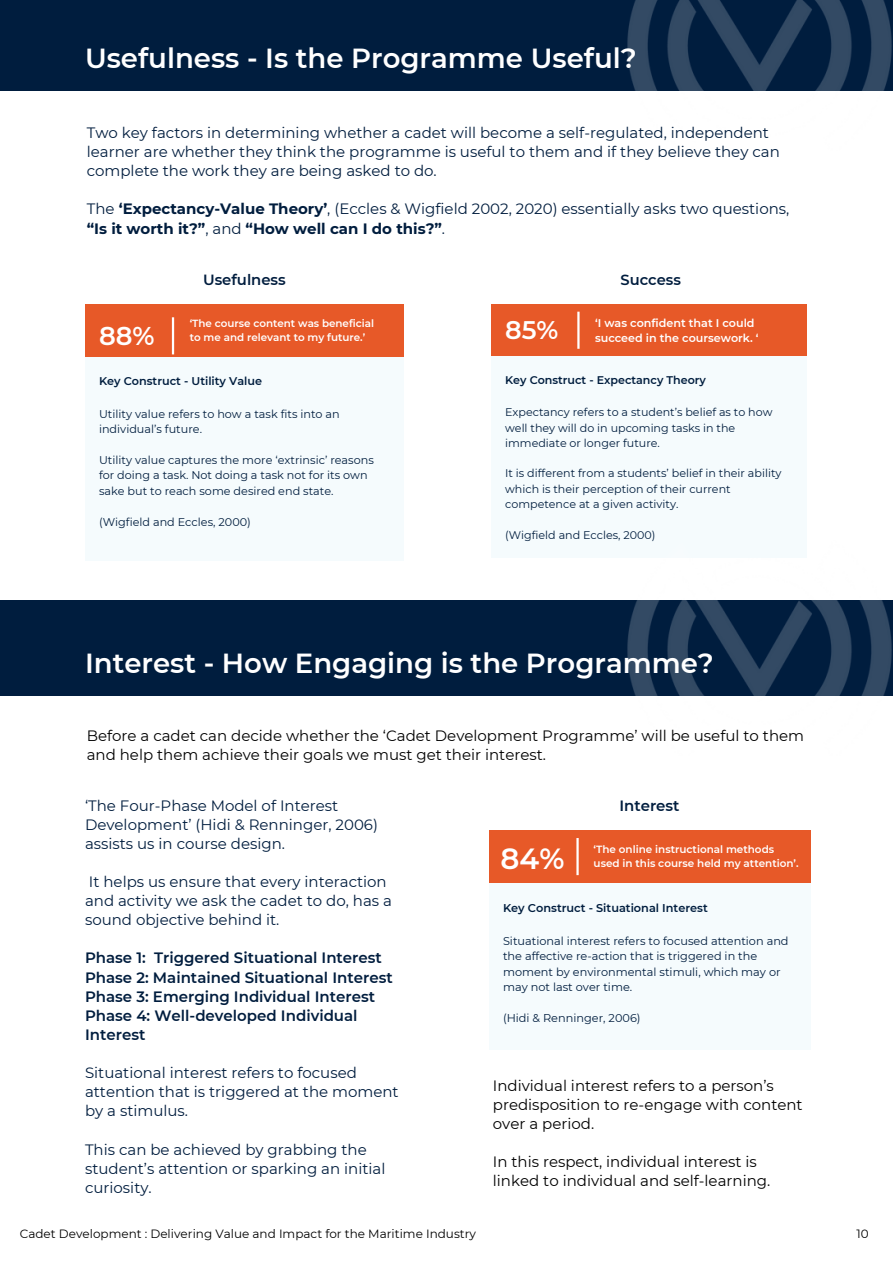
<style>
.page{position:relative;width:893px;height:1264px;background:#fff}
.page>*{position:absolute;margin:0;border:0;box-sizing:border-box;transform-origin:0 0}
.t1{font:600 29.1px "Montserrat";color:#fff}
.t2{font:600 27.6px "Montserrat";color:#fff}
.t3{font:600 25.65px "Montserrat";color:#fff}
.t4{font:600 25.35px "Montserrat";color:#fff}
.t5{font:15px/19px "Montserrat";color:#001d3e}
.t6{font:15px/19px "Montserrat";color:#000}
.t7{font:600 15px/19px "Montserrat";color:#001d3e}
.t8{font:700 15px "Montserrat";color:#001d3e}
.t9{font:600 14.85px "Montserrat";color:#001d3e}
.t10{font:600 14.7px "Montserrat";color:#001d3e}
.t11{font:600 14.55px "Montserrat";color:#001d3e}
.t12{font:12px "Montserrat";color:#000}
.t13{font:11.25px/15.5px "Montserrat";color:#001d3e}
.t14{font:600 11.25px "Montserrat";color:#001d3e}
.t15{font:11.1px/15.3px "Montserrat";color:#001d3e}
.t16{font:600 11.1px/15px "Montserrat";color:#fff}
.t17{font:600 11.1px "Montserrat";color:#001d3e}
.t18{font:600 10.35px/14px "Montserrat";color:#fff}
.s1{font-weight:700}
.s2{font-weight:400}
</style>
<div class="page">
<div style="left:0;top:0;width:892px;height:91px;background:#001d3e"></div>
<img style="left:627px;top:0;width:265px;height:91px">
<div style="left:85px;top:304px;width:319px;height:53px;background:#e75928"></div>
<div style="left:491px;top:304px;width:316px;height:52px;background:#e75928"></div>
<hr style="left:172px;top:317px;width:2px;height:37px;background:#fff">
<hr style="left:577px;top:312px;width:2px;height:37px;background:#fff">
<div style="left:85px;top:357px;width:319px;height:203px;background:#f5fbfd"></div>
<div style="left:491px;top:356px;width:316px;height:201px;background:#f5fbfd"></div>
<div style="left:489px;top:830px;width:321px;height:53px;background:#e75928"></div>
<hr style="left:576px;top:838px;width:2px;height:37px;background:#fff">
<div style="left:489px;top:883px;width:321px;height:166px;background:#f5fbfd"></div>
<div style="left:0;top:600px;width:892px;height:95px;background:#001d3e"></div>
<img style="left:612px;top:600px;width:280px;height:96px">
<p class="t2" style="left:85px;top:41px;width:553px">Usefulness - Is the Programme Useful?</p>
<p class="t5" style="left:87px;top:123px;width:694px">Two key factors in determining whether a cadet will become a self-regulated, independent learner are whether they think the programme is useful to them and if they believe they can complete the work they are being asked to do.</p>
<p class="t5" style="left:87px;top:199px;width:704px">The <span class="s1">‘Expectancy-Value Theory’</span>, (Eccles &amp; Wigfield 2002, 2020) essentially asks two questions,</p>
<p class="t8" style="left:87px;top:219px;width:360px">“Is it worth it?”<span class="s2">, and</span> “How well can I do this?”<span class="s2">.</span></p>
<p class="t10" style="left:203px;top:271px;width:84px">Usefulness</p>
<p class="t11" style="left:620px;top:271px;width:62px">Success</p>
<p class="t18" style="left:190px;top:316px;width:186px">‘The course content was beneficial to me and relevant to my future.’</p>
<p class="t16" style="left:595px;top:315px;width:165px">‘I was confident that I could succeed in the coursework. ‘</p>
<p class="t3" style="left:99px;top:320px;width:57px">88%</p>
<p class="t4" style="left:505px;top:314px;width:55px">85%</p>
<p class="t14" style="left:99px;top:374px;width:164px">Key Construct - Utility Value</p>
<p class="t17" style="left:505px;top:373px;width:202px">Key Construct - Expectancy Theory</p>
<p class="t13" style="left:99px;top:406px;width:242px">Utility value refers to how a task fits into an individual’s future.</p>
<p class="t13" style="left:99px;top:452px;width:276px">Utility value captures the more ‘extrinsic’ reasons for doing a task. Not doing a task not for its own sake but to reach some desired end state.</p>
<p class="t13" style="left:99px;top:514px;width:153px">(Wigfield and Eccles, 2000)</p>
<p class="t15" style="left:505px;top:405px;width:269px">Expectancy refers to a student’s belief as to how well they will do in upcoming tasks in the immediate or longer future.</p>
<p class="t15" style="left:505px;top:466px;width:278px">It is different from a students’ belief in their ability which is their perception of their current competence at a given activity.</p>
<p class="t15" style="left:505px;top:527px;width:152px">(Wigfield and Eccles, 2000)</p>
<p class="t2" style="left:85px;top:646px;width:630px">Interest - How Engaging is the Programme?</p>
<p class="t6" style="left:87px;top:726px;width:718px">Before a cadet can decide whether the ‘Cadet Development Programme’ will be useful to them and help them achieve their goals we must get their interest.</p>
<p class="t5" style="left:85px;top:795px;width:294px">‘The Four-Phase Model of Interest<br>Development’ (Hidi &amp; Renninger, 2006) assists us in course design.</p>
<p class="t5" style="left:85px;top:872px;width:308px">It helps us ensure that every interaction and activity we ask the cadet to do, has a sound objective behind it.</p>
<p class="t7" style="left:85px;top:948px;width:298px">Phase 1: Triggered Situational Interest</p>
<p class="t7" style="left:85px;top:967px;width:309px">Phase 2: Maintained Situational Interest</p>
<p class="t7" style="left:85px;top:986px;width:291px">Phase 3: Emerging Individual Interest</p>
<p class="t7" style="left:85px;top:1005px;width:274px">Phase 4: Well-developed Individual<br>Interest</p>
<p class="t5" style="left:85px;top:1063px;width:315px">Situational interest refers to focused attention that is triggered at the moment by a stimulus.</p>
<p class="t5" style="left:85px;top:1139px;width:302px">This can be achieved by grabbing the student’s attention or sparking an initial curiosity.</p>
<p class="t9" style="left:619px;top:796px;width:61px">Interest</p>
<p class="t1" style="left:500px;top:840px;width:65px">84%</p>
<p class="t18" style="left:593px;top:842px;width:206px">‘The online instructional methods used in this course held my attention’.</p>
<p class="t14" style="left:503px;top:900px;width:206px">Key Construct - Situational Interest</p>
<p class="t13" style="left:503px;top:932px;width:287px">Situational interest refers to focused attention and the affective re-action that is triggered in the moment by environmental stimuli, which may or may not last over time.</p>
<p class="t13" style="left:503px;top:1010px;width:139px">(Hidi &amp; Renninger, 2006)</p>
<p class="t6" style="left:493px;top:1075px;width:311px">Individual interest refers to a person’s predisposition to re-engage with content over a period.</p>
<p class="t6" style="left:493px;top:1152px;width:279px">In this respect, individual interest is linked to individual and self-learning.</p>
<p class="t12" style="left:20px;top:1226px;width:457px">Cadet Development : Delivering Value and Impact for the Maritime Industry</p>
<p class="t12" style="left:856px;top:1226px;width:14px">10</p>
</div>
